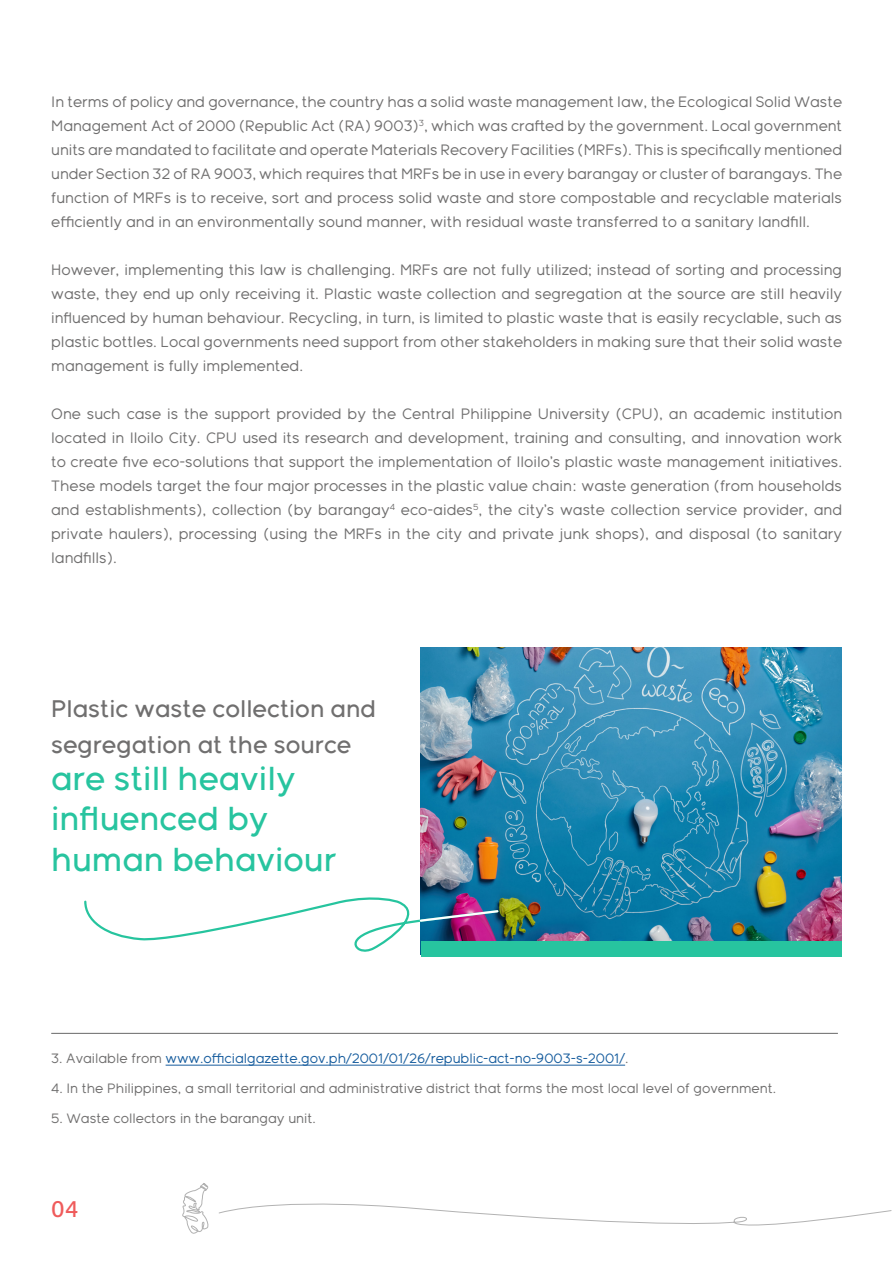
<style>
.page{position:relative;width:893px;height:1263px;background:#fff}
.page>*{position:absolute;margin:0;border:0;box-sizing:border-box;transform-origin:0 0}
.Sub-title_green{font:500 33px/40.5px "Meticula";color:#27c49f}
.t1{font:24px "Acumin Variable Concept";color:#ef5b5b}
.Sub-title_grey{font:500 23.85px/35.7px "Meticula";color:#706f6f}
.Paragraph_text_grey{font:15px/24px "Meticula";color:#706f6f;text-align:justify}
.Footnotes{font:13.5px "Meticula";color:#706f6f}
.Footnotes-2{font:13.5px "Meticula";color:#175d9e}
.s1{color:#706f6f}
</style>
<div class="page">
<svg style="left:182px;top:1183px;width:27px;height:51px"></svg>
<svg style="left:219px;top:1203px;width:673px;height:23px"></svg>
<hr style="left:51px;top:1033px;width:787px;height:1px;background:#696969">
<hr style="left:166px;top:1065px;width:459px;height:1px;background:#175d9e">
<img style="left:421px;top:647px;width:421px;height:294px">
<div style="left:421px;top:941px;width:421px;height:16px;background:#27c49f"></div>
<svg style="left:84px;top:894px;width:416px;height:59px"></svg>
<p class="Paragraph_text_grey" style="left:51px;top:90px;width:792px">In terms of policy and governance, the country has a solid waste management law, the Ecological Solid Waste Management Act of 2000 (Republic Act (RA) 9003)<sup>3</sup>, which was crafted by the government. Local government units are mandated to facilitate and operate Materials Recovery Facilities (MRFs). This is specifically mentioned under Section 32 of RA 9003, which requires that MRFs be in use in every barangay or cluster of barangays. The function of MRFs is to receive, sort and process solid waste and store compostable and recyclable materials efficiently and in an environmentally sound manner, with residual waste transferred to a sanitary landfill.</p>
<p class="Paragraph_text_grey" style="left:51px;top:258px;width:792px">However, implementing this law is challenging. MRFs are not fully utilized; instead of sorting and processing waste, they end up only receiving it. Plastic waste collection and segregation at the source are still heavily influenced by human behaviour. Recycling, in turn, is limited to plastic waste that is easily recyclable, such as plastic bottles. Local governments need support from other stakeholders in making sure that their solid waste management is fully implemented.</p>
<p class="Paragraph_text_grey" style="left:51px;top:402px;width:792px">One such case is the support provided by the Central Philippine University (CPU), an academic institution located in Iloilo City. CPU used its research and development, training and consulting, and innovation work to create five eco-solutions that support the implementation of Iloilo’s plastic waste management initiatives.<br>These models target the four major processes in the plastic value chain: waste generation (from households and establishments), collection (by barangay<sup>4</sup> eco-aides<sup>5</sup>, the city’s waste collection service provider, and private haulers), processing (using the MRFs in the city and private junk shops), and disposal (to sanitary landfills).</p>
<p class="Sub-title_grey" style="left:51px;top:690px;width:326px">Plastic waste collection and segregation at the source</p>
<p class="Sub-title_green" style="left:51px;top:758px;width:287px">are still heavily influenced by human behaviour</p>
<p class="Footnotes-2" style="left:51px;top:1051px;width:579px"><span class="s1">3. Available from</span> www.officialgazette.gov.ph/2001/01/26/republic-act-no-9003-s-2001/<span class="s1">.</span></p>
<p class="Footnotes" style="left:51px;top:1080px;width:726px">4. In the Philippines, a small territorial and administrative district that forms the most local level of government.</p>
<p class="Footnotes" style="left:51px;top:1110px;width:266px">5. Waste collectors in the barangay unit.</p>
<h2 class="t1" style="left:51px;top:1192px;width:29px">04</h2>
</div>
